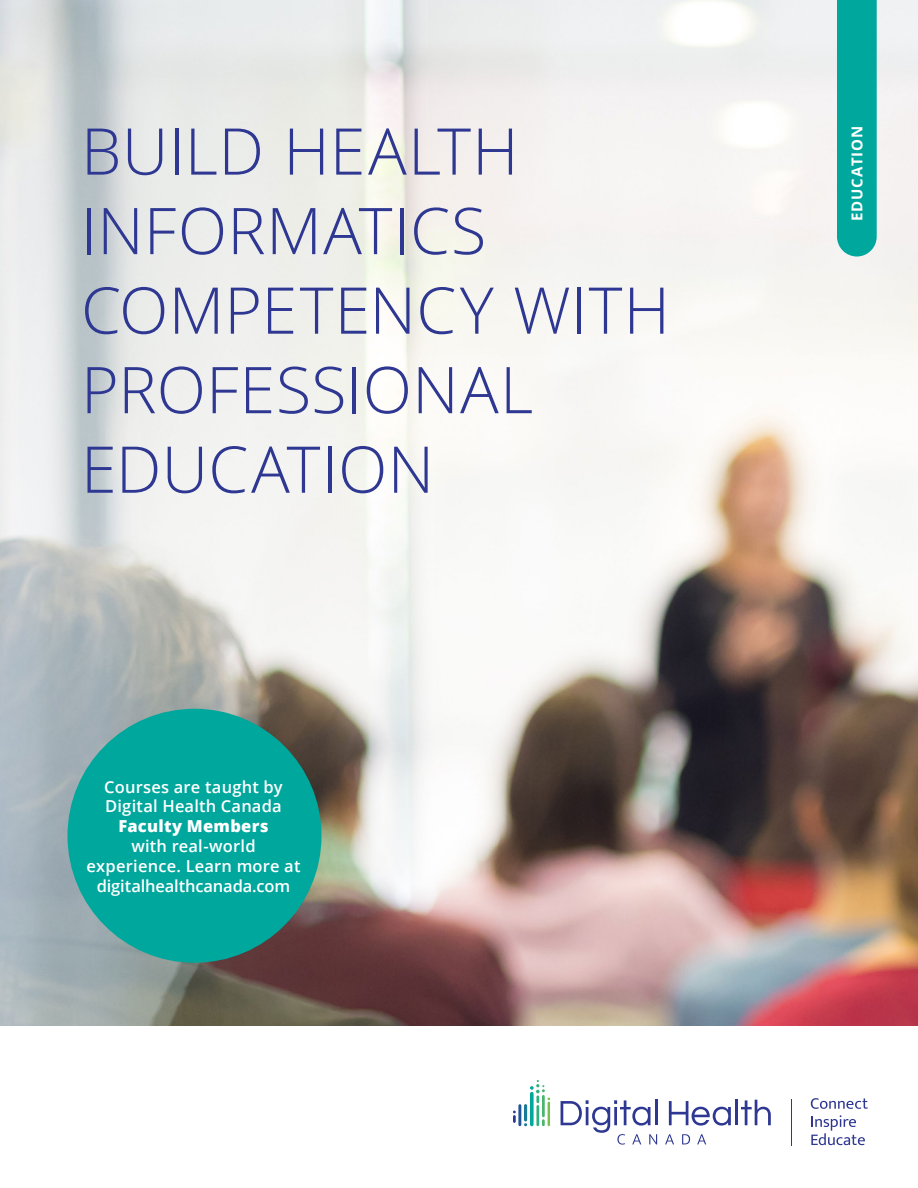
<style>
.page{position:relative;width:918px;height:1188px;background:#fff}
.page>*{position:absolute;margin:0;border:0;box-sizing:border-box;transform-origin:0 0}
.t1{font:300 64.5px/79.5px "Open Sans";letter-spacing:.005em;color:#2e3791}
.t2{font:600 16.5px/19.8px "Open Sans";letter-spacing:.01em;color:#fff}
.t3{font:800 16.5px "Open Sans";letter-spacing:.015em;color:#fff}
.t4{font:700 15px "Open Sans";letter-spacing:.06em;color:#fff}
</style>
<div class="page">
<img style="left:0;top:0;width:918px;height:1026px">
<div style="left:837px;top:0;width:40px;height:256px;background:#00a79d"></div>
<div style="left:67px;top:709px;width:255px;height:254px;background:#00a79d;border-radius:50%"></div>
<hr style="left:542px;top:1095px;width:3px;height:22px;background:#48b66d">
<hr style="left:536px;top:1105px;width:3px;height:21px;background:#2eb17e">
<svg style="left:542px;top:1119px;width:3px;height:7px"></svg>
<hr style="left:548px;top:1102px;width:2px;height:24px;background:#76c14e">
<hr style="left:518px;top:1104px;width:3px;height:22px;background:#1f5596">
<svg style="left:513px;top:1111px;width:3px;height:12px"></svg>
<svg style="left:530px;top:1092px;width:4px;height:34px"></svg>
<hr style="left:524px;top:1104px;width:3px;height:17px;background:#167c99;border-radius:2px">
<svg style="left:530px;top:1080px;width:20px;height:23px"></svg>
<svg style="left:665px;top:1134px;width:9px;height:10px"></svg>
<svg style="left:682px;top:1134px;width:8px;height:10px"></svg>
<svg style="left:697px;top:1134px;width:9px;height:10px"></svg>
<svg style="left:561px;top:1100px;width:96px;height:45px"></svg>
<hr style="left:655px;top:1100px;width:3px;height:25px;background:#2e3791">
<svg style="left:669px;top:1101px;width:62px;height:25px"></svg>
<hr style="left:735px;top:1100px;width:3px;height:25px;background:#2e3791">
<svg style="left:741px;top:1100px;width:30px;height:25px"></svg>
<hr style="left:791px;top:1099px;width:1px;height:46px;background:#2e3791">
<svg style="left:811px;top:1098px;width:57px;height:11px"></svg>
<svg style="left:811px;top:1115px;width:54px;height:30px"></svg>
<h1 class="t1" style="left:81px;top:110px;width:590px">BUILD HEALTH<br>INFORMATICS<br>COMPETENCY WITH<br>PROFESSIONAL<br>EDUCATION</h1>
<p class="t2" style="left:104px;top:776px;width:180px">Courses are taught by<br>Digital Health Canada</p>
<p class="t3" style="left:118px;top:814px;width:152px">Faculty Members</p>
<p class="t2" style="left:86px;top:836px;width:216px;text-align:center">with real-world experience. Learn more at digitalhealthcanada.com</p>
<p class="t4" style="left:847px;top:221px;width:97px;rotate:-90deg">EDUCATION</p>
</div>
